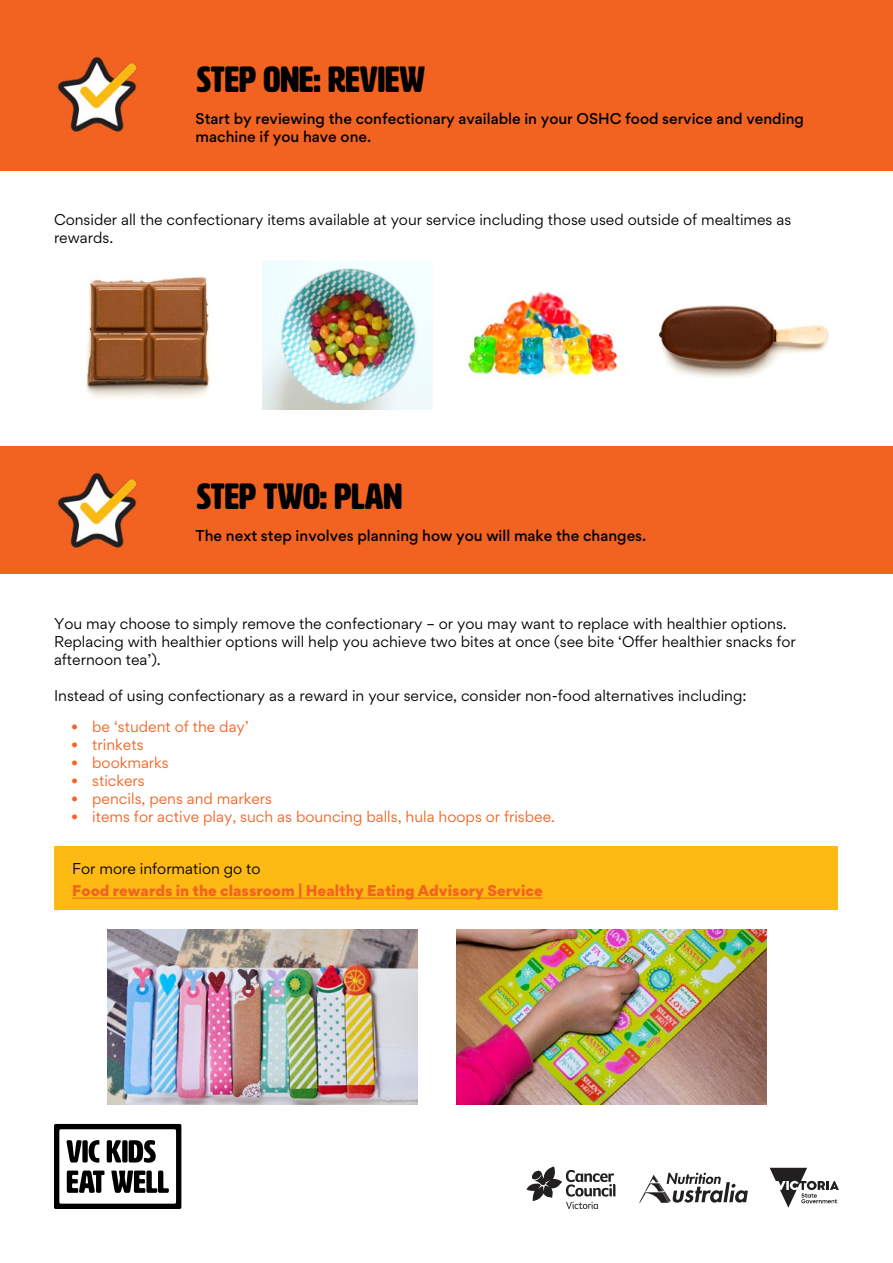
<style>
.page{position:relative;width:893px;height:1263px;background:#fff}
.page>*{position:absolute;margin:0;border:0;box-sizing:border-box;transform-origin:0 0}
.t1{font:36px "HWT Artz";color:#000}
.t2{font:15px/18px "Gordita";color:#000}
.t3{font:500 15px/18px "Gordita";color:#000}
.t4{font:15px "Gordita";color:#f26322}
.t5{font:900 15px "Gordita";color:#f26322}
</style>
<div class="page">
<img style="left:86px;top:276px;width:124px;height:122px">
<img style="left:262px;top:261px;width:170px;height:149px">
<img style="left:659px;top:305px;width:170px;height:73px">
<img style="left:468px;top:291px;width:150px;height:87px">
<div style="left:0;top:0;width:893px;height:170px;background:#f26322"></div>
<img style="left:57px;top:57px;width:80px;height:75px">
<svg style="left:54px;top:1124px;width:127px;height:85px"></svg>
<svg style="left:526px;top:1166px;width:89px;height:43px"></svg>
<svg style="left:639px;top:1173px;width:109px;height:30px"></svg>
<svg style="left:770px;top:1168px;width:69px;height:40px"></svg>
<img style="left:108px;top:930px;width:310px;height:174px">
<img style="left:457px;top:930px;width:310px;height:174px">
<div style="left:0;top:446px;width:893px;height:128px;background:#f26322"></div>
<img style="left:57px;top:473px;width:80px;height:75px">
<div style="left:54px;top:846px;width:784px;height:64px;background:#fdba12"></div>
<hr style="left:72px;top:898px;width:471px;height:1px;background:#f26322">
<h1 class="t1" style="left:197px;top:60px;width:230px">STEP ONE: REVIEW</h1>
<p class="t3" style="left:196px;top:110px;width:610px">Start by reviewing the confectionary available in your OSHC food service and vending machine if you have one.</p>
<p class="t2" style="left:54px;top:210px;width:739px">Consider all the confectionary items available at your service including those used outside of mealtimes as rewards.</p>
<h1 class="t1" style="left:197px;top:477px;width:207px">STEP TWO: PLAN</h1>
<p class="t3" style="left:196px;top:526px;width:452px">The next step involves planning how you will make the changes.</p>
<p class="t2" style="left:54px;top:614px;width:743px">You may choose to simply remove the confectionary – or you may want to replace with healthier options.<br>Replacing with healthier options will help you achieve two bites at once (see bite ‘Offer healthier snacks for afternoon tea’).</p>
<p class="t2" style="left:54px;top:686px;width:694px">Instead of using confectionary as a reward in your service, consider non-food alternatives including:</p>
<p class="t4" style="left:71px;top:716px;width:179px">• be ‘student of the day’</p>
<p class="t4" style="left:71px;top:734px;width:74px">• trinkets</p>
<p class="t4" style="left:71px;top:752px;width:99px">• bookmarks</p>
<p class="t4" style="left:71px;top:770px;width:75px">• stickers</p>
<p class="t4" style="left:71px;top:788px;width:203px">• pencils, pens and markers</p>
<p class="t4" style="left:71px;top:806px;width:486px">• items for active play, such as bouncing balls, hula hoops or frisbee.</p>
<p class="t2" style="left:72px;top:859px;width:190px">For more information go to</p>
<p class="t5" style="left:72px;top:879px;width:472px">Food rewards in the classroom | Healthy Eating Advisory Service</p>
</div>
